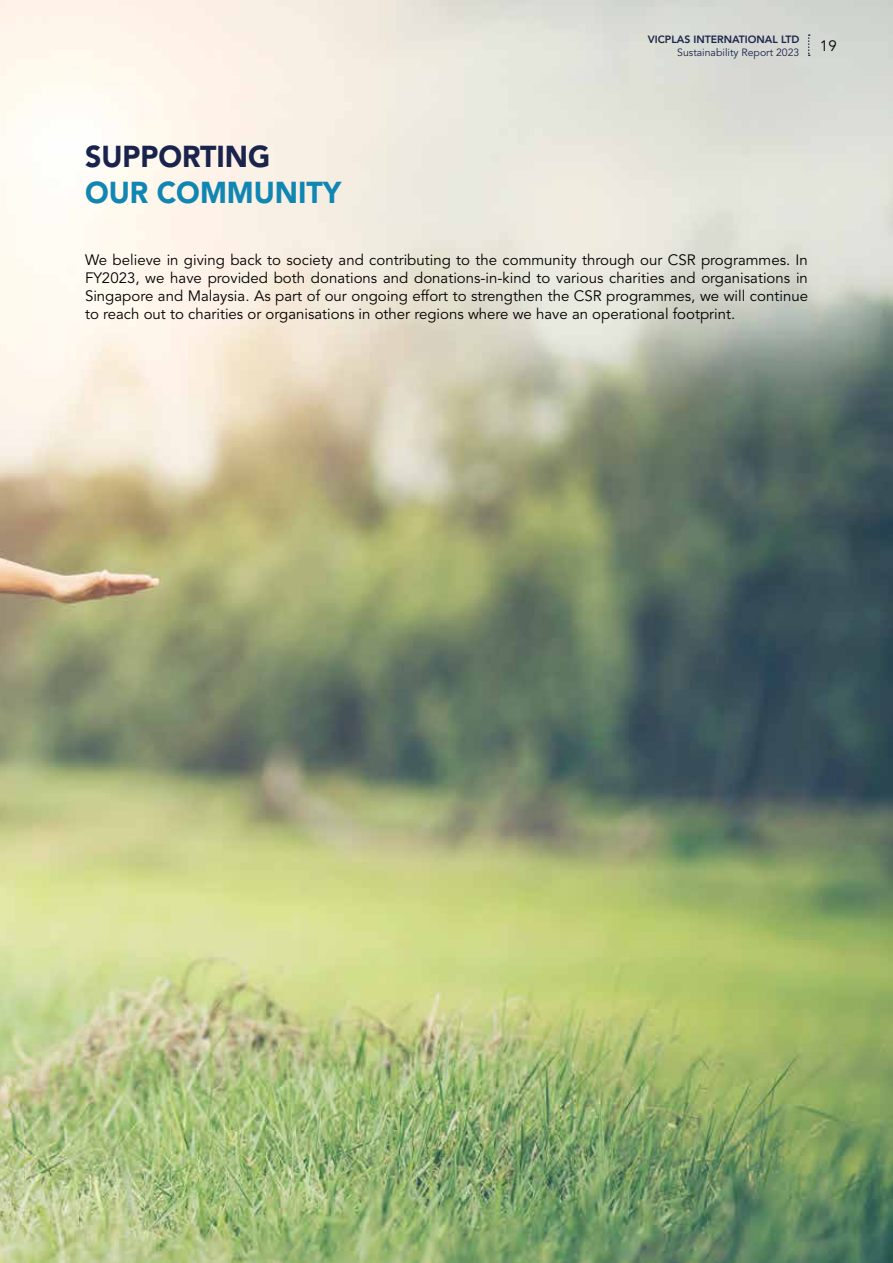
<style>
.page{position:relative;width:893px;height:1263px;background:#fff}
.page>*{position:absolute;margin:0;border:0;box-sizing:border-box;transform-origin:0 0}
.t1{font:900 30px "Avenir LT Std";color:#1086b2;scale:.95 1}
.t2{font:900 30px "Avenir LT Std";color:#19234c;scale:.95 1}
.t3{font:15px/18px "Avenir LT Std";color:#000;text-align:justify}
.t4{font:10.5px "Avenir LT Std";color:#19234c}
.t5{font:800 10.5px "Avenir LT Std";color:#19234c}
</style>
<div class="page">
<img style="left:0;top:0;width:893px;height:1263px">
<p class="t5" style="left:648px;top:33px;width:153px">VICPLAS INTERNATIONAL LTD</p>
<p class="t4" style="left:677px;top:46px;width:124px">Sustainability Report 2023</p>
<p class="t3" style="left:820px;top:37px;width:19px">19</p>
<h1 class="t2" style="left:85px;top:139px;width:196px">SUPPORTING</h1>
<h1 class="t1" style="left:85px;top:175px;width:271px">OUR COMMUNITY</h1>
<p class="t3" style="left:85px;top:252px;width:724px">We believe in giving back to society and contributing to the community through our CSR programmes. In FY2023, we have provided both donations and donations-in-kind to various charities and organisations in Singapore and Malaysia. As part of our ongoing effort to strengthen the CSR programmes, we will continue to reach out to charities or organisations in other regions where we have an operational footprint.</p>
</div>
